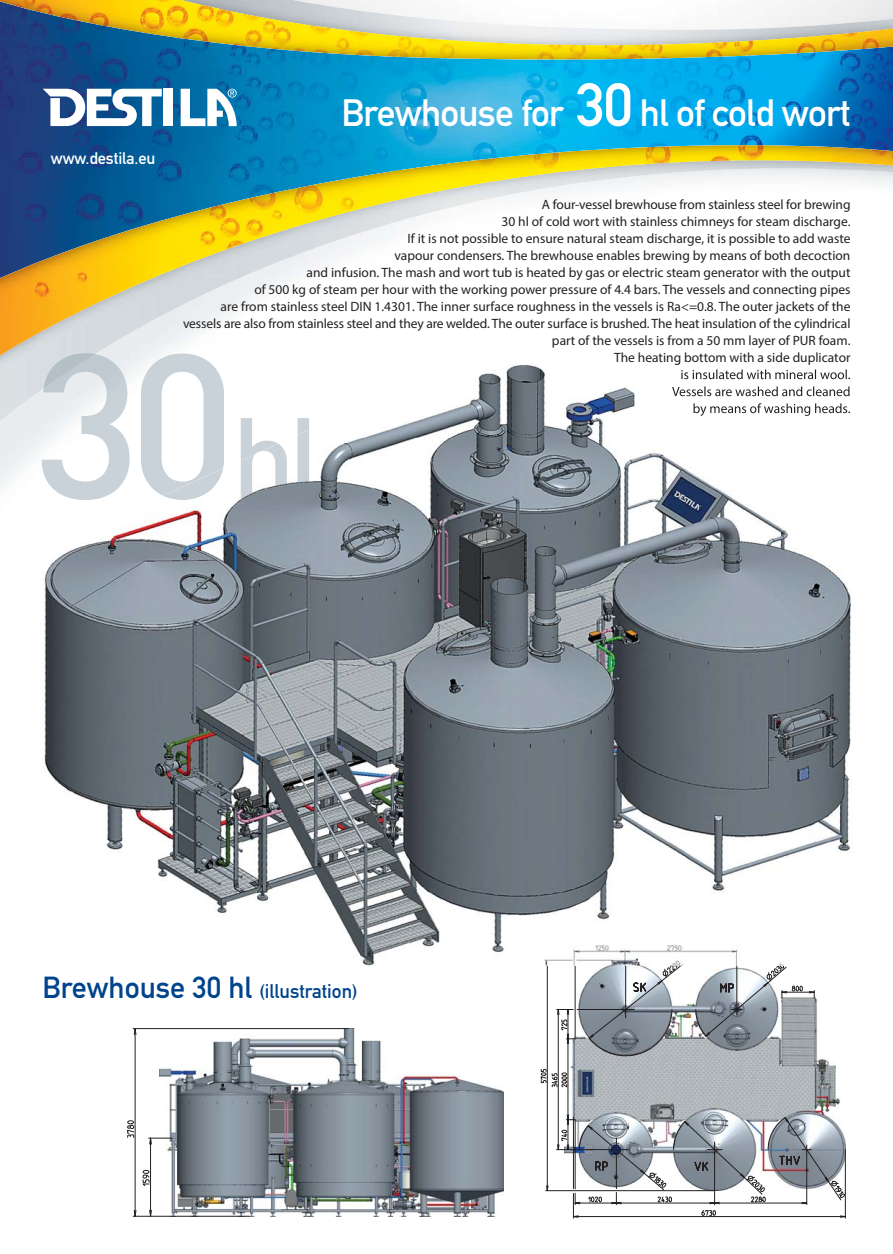
<style>
.page{position:relative;width:893px;height:1254px;background:#fff}
.page>*{position:absolute;margin:0;border:0;box-sizing:border-box;transform-origin:0 0}
.t1{font:700 37.5px "DIN Alternate";letter-spacing:-.02em;color:#fff}
.t2{font:700 19.5px "DIN Alternate";color:#00448c}
.t3{font:700 16.5px "DIN Alternate";letter-spacing:-.005em;color:#fff}
.t4{font:13.5px/17px "Myriad Pro";color:#231f20;text-align:right}
.s1{font-size:60px}
.s2{font-size:30px}
</style>
<div class="page">
<img style="left:0;top:363px;width:38px;height:68px">
<img style="left:292px;top:55px;width:153px;height:199px">
<img style="left:140px;top:267px;width:153px;height:60px">
<img style="left:38px;top:315px;width:102px;height:64px">
<svg style="left:139px;top:326px;width:4px;height:3px"></svg>
<img style="left:38px;top:379px;width:3px;height:15px">
<img style="left:89px;top:0;width:51px;height:22px">
<img style="left:140px;top:0;width:203px;height:55px">
<img style="left:394px;top:27px;width:499px;height:33px">
<img style="left:343px;top:29px;width:51px;height:28px">
<img style="left:0;top:284px;width:38px;height:79px">
<img style="left:396px;top:144px;width:497px;height:26px">
<img style="left:241px;top:170px;width:336px;height:49px">
<img style="left:111px;top:218px;width:232px;height:49px">
<img style="left:38px;top:267px;width:153px;height:48px">
<img style="left:38px;top:315px;width:35px;height:19px">
<img style="left:89px;top:22px;width:152px;height:214px">
<img style="left:0;top:0;width:89px;height:236px">
<img style="left:750px;top:45px;width:143px;height:108px">
<img style="left:597px;top:55px;width:153px;height:95px">
<img style="left:445px;top:57px;width:153px;height:108px">
<img style="left:241px;top:45px;width:51px;height:156px">
<img style="left:0;top:236px;width:111px;height:48px">
<img style="left:566px;top:965px;width:275px;height:149px">
<svg style="left:541px;top:1068px;width:5px;height:14px"></svg>
<svg style="left:552px;top:1072px;width:15px;height:15px"></svg>
<hr style="left:547px;top:959px;width:1px;height:231px;background:#231f20">
<hr style="left:558px;top:1009px;width:1px;height:140px;background:#231f20">
<hr style="left:568px;top:1009px;width:1px;height:140px;background:#231f20">
<hr style="left:575px;top:949px;width:1px;height:89px;background:#231f20">
<hr style="left:546px;top:1190px;width:169px;height:1px;background:#231f20">
<svg style="left:587px;top:965px;width:96px;height:94px"></svg>
<hr style="left:625px;top:949px;width:1px;height:51px;background:#231f20">
<svg style="left:557px;top:1114px;width:289px;height:103px"></svg>
<hr style="left:577px;top:1008px;width:40px;height:1px;background:#231f20">
<svg style="left:557px;top:1006px;width:18px;height:37px"></svg>
<svg style="left:695px;top:965px;width:108px;height:72px"></svg>
<hr style="left:782px;top:991px;width:32px;height:1px;background:#231f20">
<hr style="left:806px;top:1154px;width:1px;height:50px;background:#231f20">
<svg style="left:809px;top:990px;width:8px;height:7px"></svg>
<hr style="left:845px;top:1149px;width:1px;height:68px;background:#231f20">
<img style="left:159px;top:1028px;width:345px;height:188px">
<svg style="left:127px;top:1120px;width:7px;height:17px"></svg>
<svg style="left:142px;top:1169px;width:8px;height:16px"></svg>
<svg style="left:149px;top:1209px;width:3px;height:8px"></svg>
<hr style="left:135px;top:1028px;width:1px;height:187px;background:#231f20">
<hr style="left:150px;top:1137px;width:1px;height:78px;background:#231f20">
<hr style="left:133px;top:1215px;width:116px;height:1px;background:#231f20">
<svg style="left:149px;top:1134px;width:23px;height:10px"></svg>
<hr style="left:133px;top:1028px;width:216px;height:1px;background:#231f20">
<img style="left:41px;top:353px;width:169px;height:118px">
<div style="left:164px;top:89px;width:9px;height:37px;background:#fff"></div>
<svg style="left:43px;top:89px;width:119px;height:37px"></svg>
<svg style="left:181px;top:89px;width:56px;height:37px"></svg>
<img style="left:43px;top:363px;width:808px;height:602px">
<img style="left:535px;top:939px;width:315px;height:26px">
<img style="left:674px;top:363px;width:29px;height:2px">
<img style="left:681px;top:369px;width:83px;height:10px">
<img style="left:672px;top:386px;width:84px;height:10px">
<img style="left:693px;top:403px;width:86px;height:13px">
<img style="left:162px;top:468px;width:62px;height:32px">
<img style="left:241px;top:424px;width:79px;height:74px">
<p class="t3" style="left:51px;top:149px;width:106px">www.destila.eu</p>
<h1 class="t1" style="left:341px;top:91px;width:510px">Brewhouse for <span class="s1">30</span> hl of cold wort</h1>
<p class="t4" style="left:183px;top:197px;width:669px">A four-vessel brewhouse from stainless steel for brewing<br>30 hl of cold wort with stainless chimneys for steam discharge.<br>If it is not possible to ensure natural steam discharge, it is possible to add waste<br>vapour condensers. The brewhouse enables brewing by means of both decoction<br>and infusion. The mash and wort tub is heated by gas or electric steam generator with the output<br>of 500 kg of steam per hour with the working power pressure of 4.4 bars. The vessels and connecting pipes<br>are from stainless steel DIN 1.4301. The inner surface roughness in the vessels is Ra&lt;=0.8. The outer jackets of the vessels are also from stainless steel and they are welded. The outer surface is brushed. The heat insulation of the cylindrical part of the vessels is from a 50 mm layer of PUR foam.<br>The heating bottom with a side duplicator</p>
<h2 class="t2" style="left:43px;top:979px;width:317px"><span class="s2">Brewhouse 30 hl</span> (illustration)</h2>
</div>
